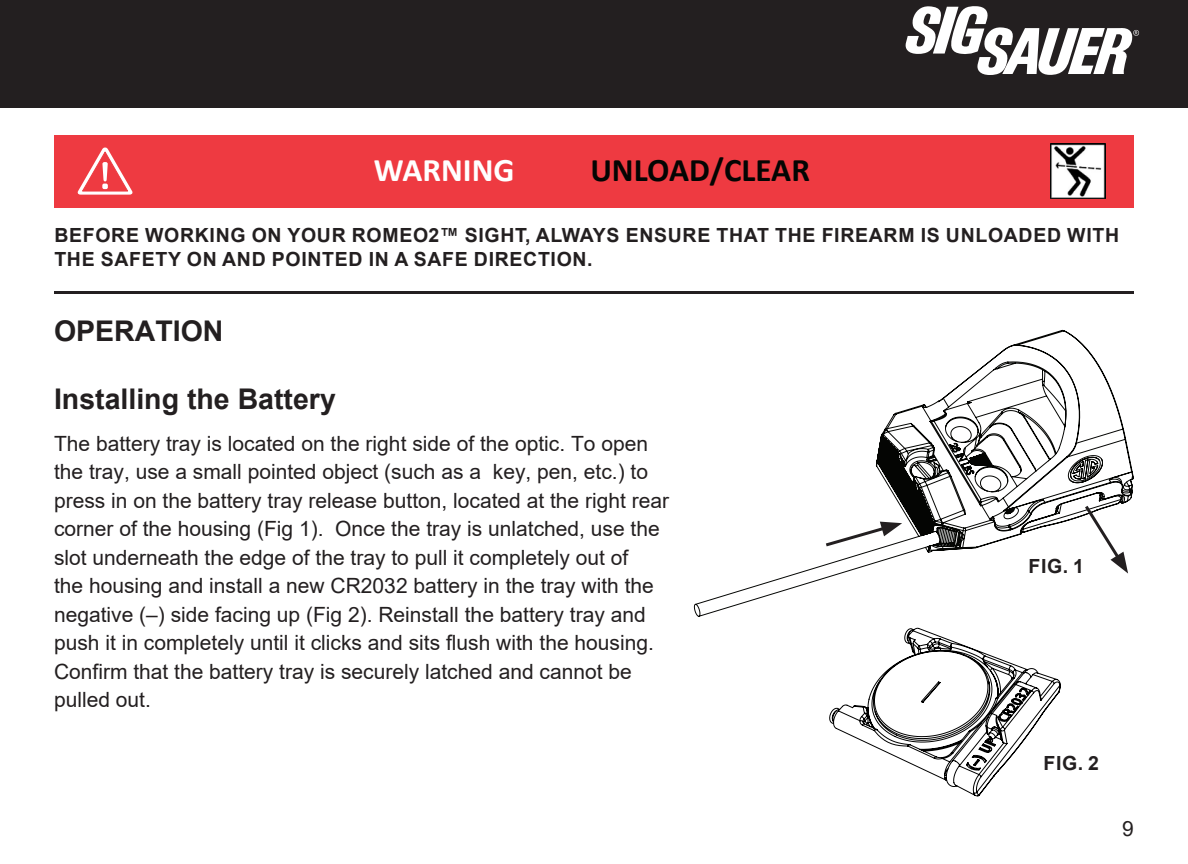
<style>
.page{position:relative;width:1188px;height:864px;background:#fff}
.page>*{position:absolute;margin:0;border:0;box-sizing:border-box;transform-origin:0 0}
.t1{font:700 33px "Calibri";color:#040503}
.t2{font:700 33px "Calibri";color:#fff}
.Non_Numbered_Section{font:700 28.5px "Arial";color:#231f20}
.t3{font:21px/28.5px "Arial";color:#231f20}
.Warning_Text{font:700 19.5px/23.4px "Arial";letter-spacing:.035em;color:#231f20}
</style>
<div class="page">
<div style="left:0;top:0;width:1188px;height:108px;background:#231f20"></div>
<svg style="left:906px;top:6px;width:233px;height:69px"></svg>
<hr style="left:54px;top:291px;width:1080px;height:3px;background:#231f20">
<svg style="left:694px;top:330px;width:440px;height:287px"></svg>
<svg style="left:823px;top:522px;width:79px;height:27px"></svg>
<svg style="left:1082px;top:502px;width:46px;height:72px"></svg>
<div style="left:54px;top:135px;width:1080px;height:72px;background:#ee3a41"></div>
<svg style="left:77px;top:148px;width:56px;height:47px"></svg>
<img style="left:1051px;top:144px;width:55px;height:54px">
<svg style="left:829px;top:627px;width:232px;height:170px"></svg>
<p class="t2" style="left:374px;top:147px;width:142px">WARNING</p>
<p class="t1" style="left:590px;top:147px;width:221px">UNLOAD/CLEAR</p>
<p class="Warning_Text" style="left:54px;top:224px;width:1066px">BEFORE WORKING ON YOUR ROMEO2™ SIGHT, ALWAYS ENSURE THAT THE FIREARM IS UNLOADED WITH<br>THE SAFETY ON AND POINTED IN A SAFE DIRECTION.</p>
<p class="Non_Numbered_Section" style="left:54px;top:311px;width:171px">OPERATION</p>
<p class="Non_Numbered_Section" style="left:54px;top:378px;width:283px">Installing the Battery</p>
<p class="t3" style="left:54px;top:429px;width:617px">The battery tray is located on the right side of the optic. To open the tray, use a small pointed object (such as a key, pen, etc.) to press in on the battery tray release button, located at the right rear corner of the housing (Fig 1). Once the tray is unlatched, use the slot underneath the edge of the tray to pull it completely out of<br>the housing and install a new CR2032 battery in the tray with the negative (–) side facing up (Fig 2). Reinstall the battery tray and push it in completely until it clicks and sits flush with the housing.<br>Confirm that the battery tray is securely latched and cannot be pulled out.</p>
<p class="Warning_Text" style="left:1029px;top:554px;width:57px">FIG. 1</p>
<p class="Warning_Text" style="left:1044px;top:752px;width:57px">FIG. 2</p>
<p class="t3" style="left:1122px;top:815px;width:13px">9</p>
</div>
